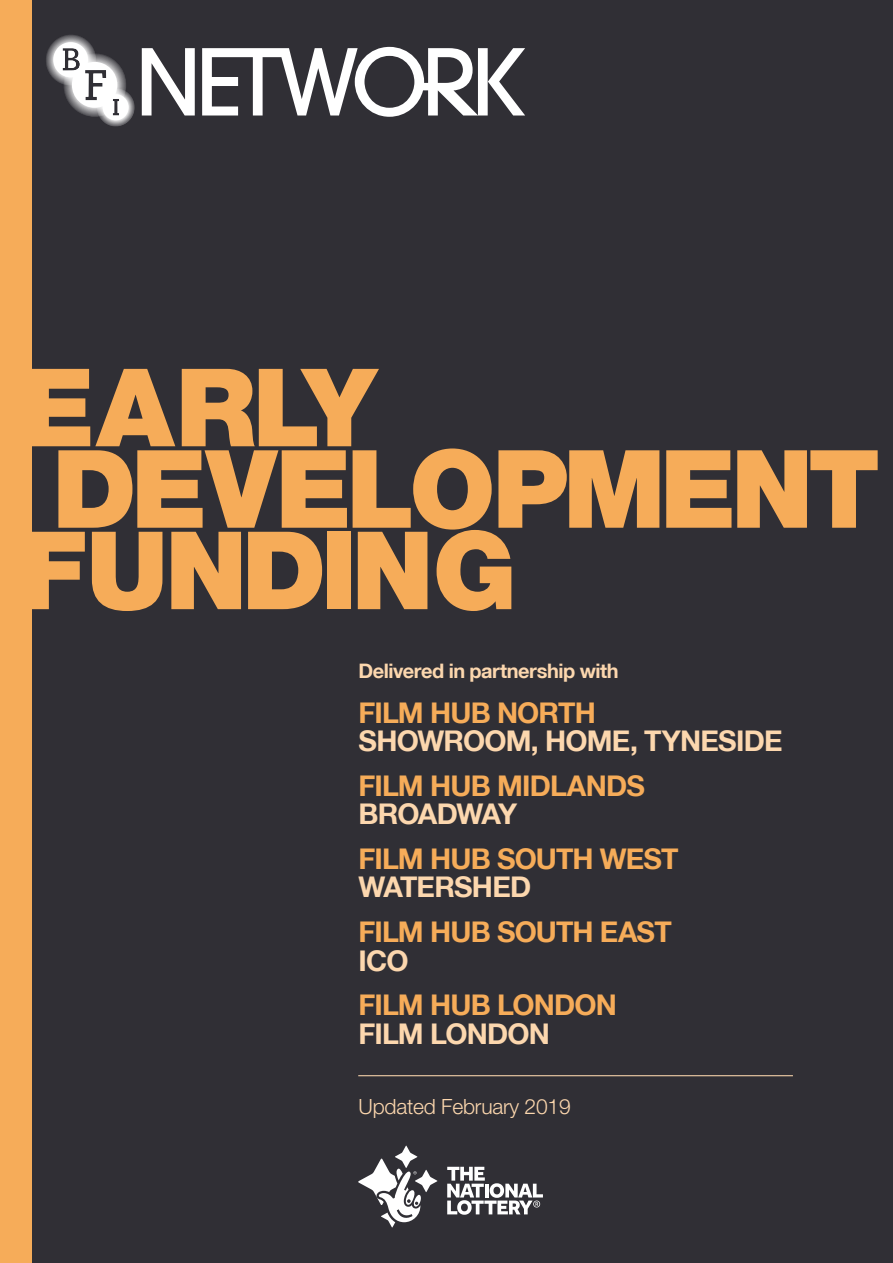
<style>
.page{position:relative;width:893px;height:1263px;background:#302f35}
.page>*{position:absolute;margin:0;border:0;box-sizing:border-box;transform-origin:0 0}
.t1{font:900 108.45px "Helvetica Neue LT Std";letter-spacing:-.05em;color:#f6ac59}
.t2{font:700 28.5px "Helvetica Neue LT";letter-spacing:-.03em;color:#f6ac59}
.t3{font:700 28.5px "Helvetica Neue LT";letter-spacing:-.03em;color:#fcd7ae}
.t4{font:700 28.5px "Helvetica Neue LT";letter-spacing:-.05em;color:#fcd7ae}
.t5{font:300 21px "Helvetica Neue LT Std";letter-spacing:-.01em;color:#fcd7ae}
.t6{font:700 19.95px "Helvetica Neue LT";letter-spacing:-.02em;color:#fcd7ae}
</style>
<div class="page">
<div style="left:0;top:0;width:32px;height:1263px;background:#f6ac59"></div>
<svg style="left:358px;top:1145px;width:79px;height:82px"></svg>
<svg style="left:447px;top:1166px;width:96px;height:49px"></svg>
<hr style="left:358px;top:1075px;width:435px;height:1px;background:#fcd7ae">
<svg style="left:142px;top:48px;width:53px;height:67px"></svg>
<svg style="left:202px;top:47px;width:323px;height:70px"></svg>
<svg style="left:46px;top:35px;width:89px;height:92px"></svg>
<h1 class="t1" style="left:19px;top:343px;width:358px">EARLY</h1>
<h1 class="t1" style="left:52px;top:424px;width:829px">DEVELOPMENT</h1>
<h1 class="t1" style="left:19px;top:506px;width:500px">FUNDING</h1>
<p class="t6" style="left:359px;top:658px;width:262px">Delivered in partnership with</p>
<p class="t2" style="left:359px;top:695px;width:239px">FILM HUB NORTH</p>
<p class="t3" style="left:359px;top:723px;width:425px">SHOWROOM, HOME, TYNESIDE</p>
<p class="t2" style="left:359px;top:768px;width:288px">FILM HUB MIDLANDS</p>
<p class="t4" style="left:359px;top:796px;width:160px">BROADWAY</p>
<p class="t2" style="left:359px;top:841px;width:322px">FILM HUB SOUTH WEST</p>
<p class="t3" style="left:359px;top:870px;width:174px">WATERSHED</p>
<p class="t2" style="left:359px;top:914px;width:315px">FILM HUB SOUTH EAST</p>
<p class="t3" style="left:359px;top:943px;width:51px">ICO</p>
<p class="t2" style="left:359px;top:987px;width:260px">FILM HUB LONDON</p>
<p class="t3" style="left:359px;top:1016px;width:193px">FILM LONDON</p>
<p class="t5" style="left:359px;top:1093px;width:214px">Updated February 2019</p>
</div>
